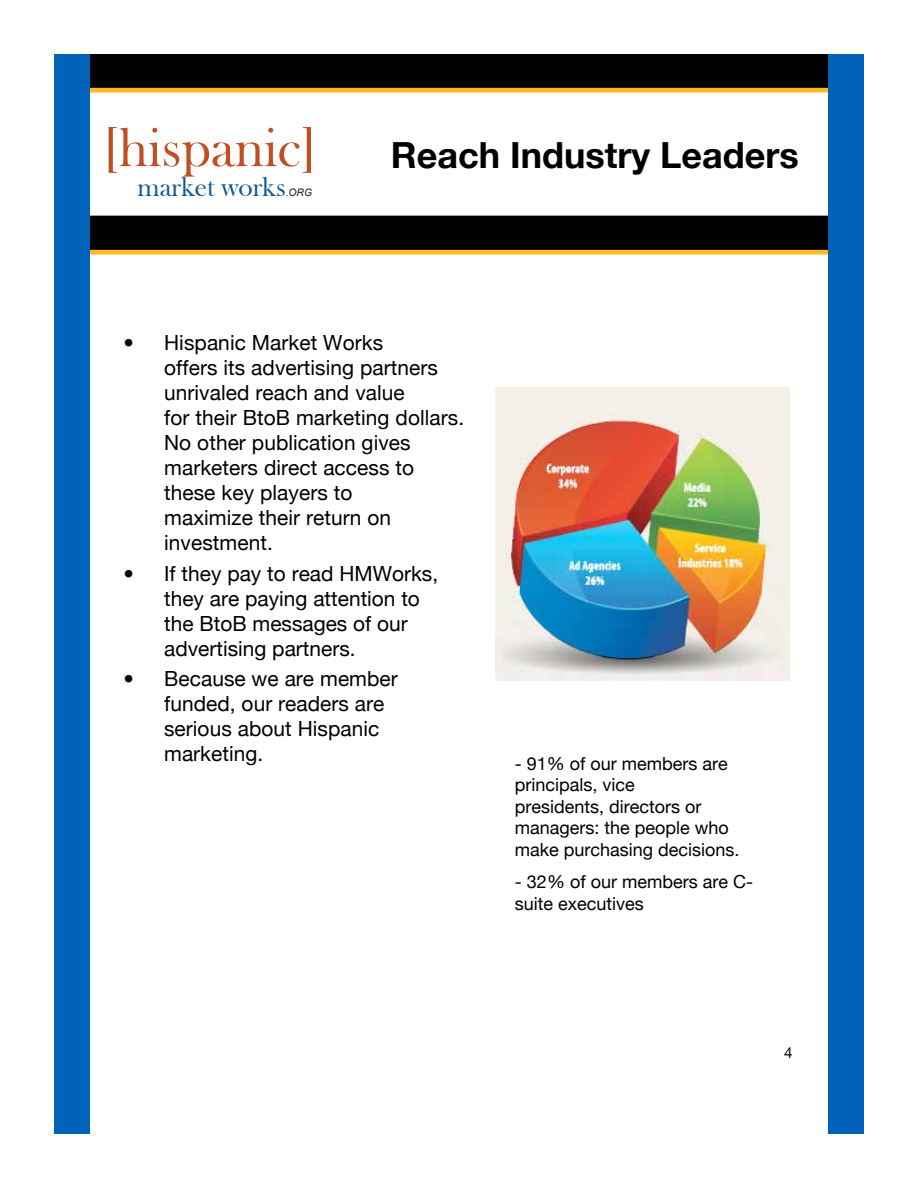
<style>
.page{position:relative;width:918px;height:1188px;background:#fff}
.page>*{position:absolute;margin:0;border:0;box-sizing:border-box;transform-origin:0 0}
.t1{font:56.1px "Bask Old Face";color:#be5021}
.t2{font:700 36px "Helvetica Neue";color:#000}
.t3{font:27.6px "Bask Old Face";color:#0f5893}
.t4{font:20.85px/25px "Helvetica Neue";letter-spacing:.005em;color:#000}
.t5{font:18px/21.6px "Helvetica Neue";color:#000}
.t6{font:15.15px "Helvetica Neue";color:#000}
.t7{font:italic 10.35px "Arial";color:#231e20}
</style>
<div class="page">
<div style="left:54px;top:54px;width:810px;height:36px;background:#000"></div>
<div style="left:54px;top:88px;width:810px;height:5px;background:#fdbb22"></div>
<div style="left:54px;top:216px;width:810px;height:36px;background:#000"></div>
<div style="left:54px;top:250px;width:810px;height:5px;background:#fdbb22"></div>
<div style="left:54px;top:54px;width:36px;height:1080px;background:#0063ba"></div>
<div style="left:828px;top:54px;width:36px;height:1080px;background:#0063ba"></div>
<img style="left:495px;top:387px;width:295px;height:294px">
<p class="t1" style="left:102px;top:117px;width:217px">[hispanic]</p>
<p class="t3" style="left:138px;top:171px;width:150px">market works</p>
<p class="t7" style="left:286px;top:186px;width:28px">.ORG</p>
<p class="t2" style="left:391px;top:122px;width:410px">Reach Industry Leaders</p>
<p class="t4" style="left:123px;top:328px;width:12px">•</p>
<p class="t4" style="left:123px;top:559px;width:12px">•</p>
<p class="t4" style="left:123px;top:665px;width:12px">•</p>
<p class="t4" style="left:164px;top:328px;width:302px">Hispanic Market Works<br>offers its advertising partners unrivaled reach and value<br>for their BtoB marketing dollars.<br>No other publication gives marketers direct access to these key players to<br>maximize their return on investment.</p>
<p class="t4" style="left:164px;top:559px;width:275px">If they pay to read HMWorks, they are paying attention to the BtoB messages of our advertising partners.</p>
<p class="t4" style="left:164px;top:665px;width:235px">Because we are member funded, our readers are serious about Hispanic marketing.</p>
<p class="t5" style="left:515px;top:751px;width:226px">- 91% of our members are principals, vice<br>presidents, directors or managers: the people who make purchasing decisions.</p>
<p class="t5" style="left:515px;top:870px;width:240px">- 32% of our members are C&shy;suite executives</p>
<p class="t6" style="left:784px;top:1040px;width:10px">4</p>
</div>
